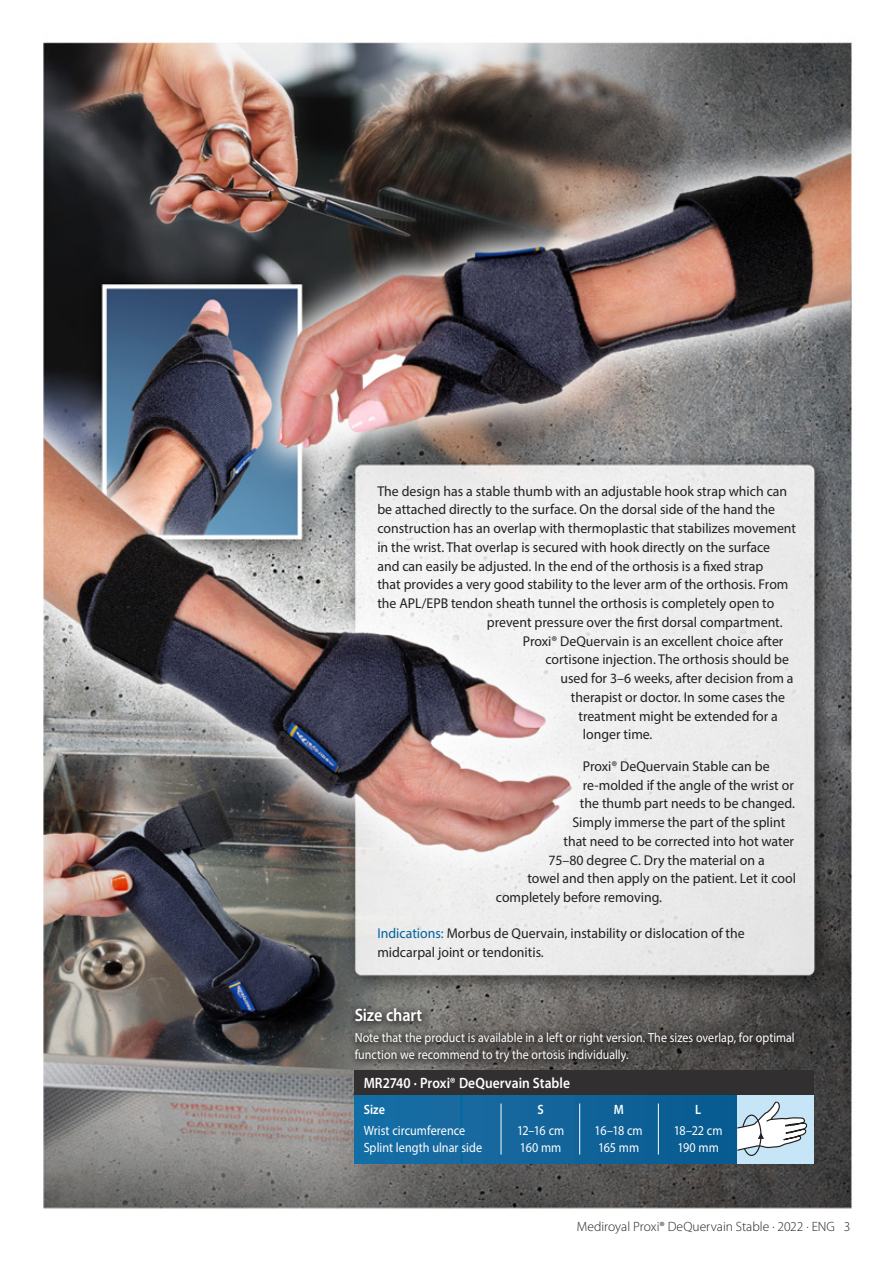
<style>
.page{position:relative;width:893px;height:1263px;background:#fff}
.page>*{position:absolute;margin:0;border:0;box-sizing:border-box;transform-origin:0 0}
.t1{font:600 18px "Myriad Pro";letter-spacing:-.01em;color:#fff;scale:.9 1}
.t2{font:600 15px "Myriad Pro";letter-spacing:.005em;color:#fff;scale:.9 1}
.t3{font:14.25px/18.8px "Myriad Pro";color:#231f20}
.t4{font:13.5px "Myriad Pro";color:#fff;scale:.9 1}
.t5{font:300 13.5px "Myriad Pro";color:#231f20}
.t6{font:600 13.5px "Myriad Pro";color:#fff;scale:.9 1}
.t7{font:13.35px/16.5px "Myriad Pro";letter-spacing:.005em;color:#fff;scale:.9 1}
.s1{color:#01619a}
</style>
<div class="page">
<img style="left:43px;top:42px;width:809px;height:1167px">
<div style="left:355px;top:1070px;width:459px;height:67px;background:#312f30"></div>
<div style="left:355px;top:1095px;width:459px;height:68px;background:#12659b"></div>
<div style="left:737px;top:1095px;width:77px;height:68px;background:#c6e6f8"></div>
<svg style="left:737px;top:1101px;width:71px;height:55px"></svg>
<hr style="left:501px;top:1103px;width:1px;height:51px;background:#fff">
<hr style="left:579px;top:1103px;width:1px;height:51px;background:#fff">
<hr style="left:658px;top:1103px;width:1px;height:51px;background:#fff">
<div style="left:347px;top:1000px;width:457px;height:71px;background:#231f20;opacity:.6"></div>
<p class="t3" style="left:377px;top:481px;width:411px">The design has a stable thumb with an adjustable hook strap which can</p>
<p class="t3" style="left:377px;top:500px;width:399px">be attached directly to the surface. On the dorsal side of the hand the</p>
<p class="t3" style="left:377px;top:519px;width:420px">construction has an overlap with thermoplastic that stabilizes movement</p>
<p class="t3" style="left:377px;top:537px;width:394px">in the wrist. That overlap is secured with hook directly on the surface</p>
<p class="t3" style="left:377px;top:556px;width:387px">and can easily be adjusted. In the end of the orthosis is a fixed strap</p>
<p class="t3" style="left:377px;top:575px;width:413px">that provides a very good stability to the lever arm of the orthosis. From</p>
<p class="t3" style="left:377px;top:594px;width:398px">the APL/EPB tendon sheath tunnel the orthosis is completely open to</p>
<p class="t3" style="left:487px;top:612px;width:297px">prevent pressure over the first dorsal compartment.</p>
<p class="t3" style="left:523px;top:631px;width:262px">Proxi® DeQuervain is an excellent choice after</p>
<p class="t3" style="left:545px;top:650px;width:245px">cortisone injection. The orthosis should be</p>
<p class="t3" style="left:560px;top:669px;width:235px">used for 3–6 weeks, after decision from a</p>
<p class="t3" style="left:571px;top:687px;width:216px">therapist or doctor. In some cases the</p>
<p class="t3" style="left:578px;top:706px;width:201px">treatment might be extended for a</p>
<p class="t3" style="left:583px;top:725px;width:71px">longer time.</p>
<p class="t3" style="left:583px;top:756px;width:188px">Proxi® DeQuervain Stable can be</p>
<p class="t3" style="left:583px;top:775px;width:212px">re-molded if the angle of the wrist or</p>
<p class="t3" style="left:580px;top:794px;width:216px">the thumb part needs to be changed.</p>
<p class="t3" style="left:572px;top:813px;width:214px">Simply immerse the part of the splint</p>
<p class="t3" style="left:563px;top:831px;width:232px">that need to be corrected into hot water</p>
<p class="t3" style="left:548px;top:850px;width:218px">75–80 degree C. Dry the material on a</p>
<p class="t3" style="left:527px;top:869px;width:270px">towel and then apply on the patient. Let it cool</p>
<p class="t3" style="left:496px;top:888px;width:168px">completely before removing.</p>
<p class="t3" style="left:377px;top:923px;width:369px"><span class="s1">Indications:</span> Morbus de Quervain, instability or dislocation of the midcarpal joint or tendonitis.</p>
<p class="t1" style="left:355px;top:1004px;width:77px">Size chart</p>
<p class="t7" style="left:355px;top:1029px;width:490px">Note that the product is available in a left or right version. The sizes overlap, for optimal function we recommend to try the ortosis individually.</p>
<p class="t2" style="left:364px;top:1073px;width:231px">MR2740 · Proxi® DeQuervain Stable</p>
<p class="t6" style="left:364px;top:1101px;width:25px">Size</p>
<p class="t6" style="left:538px;top:1101px;width:9px">S</p>
<p class="t6" style="left:614px;top:1101px;width:13px">M</p>
<p class="t6" style="left:695px;top:1101px;width:8px">L</p>
<p class="t4" style="left:364px;top:1122px;width:114px">Wrist circumference</p>
<p class="t4" style="left:517px;top:1122px;width:54px">12–16 cm</p>
<p class="t4" style="left:595px;top:1122px;width:55px">16–18 cm</p>
<p class="t4" style="left:674px;top:1122px;width:56px">18–22 cm</p>
<p class="t4" style="left:364px;top:1139px;width:133px">Splint length ulnar side</p>
<p class="t4" style="left:520px;top:1139px;width:48px">160 mm</p>
<p class="t4" style="left:598px;top:1139px;width:47px">165 mm</p>
<p class="t4" style="left:677px;top:1139px;width:47px">190 mm</p>
<p class="t5" style="left:577px;top:1219px;width:275px">Mediroyal Proxi® DeQuervain Stable · 2022 · ENG 3</p>
</div>
